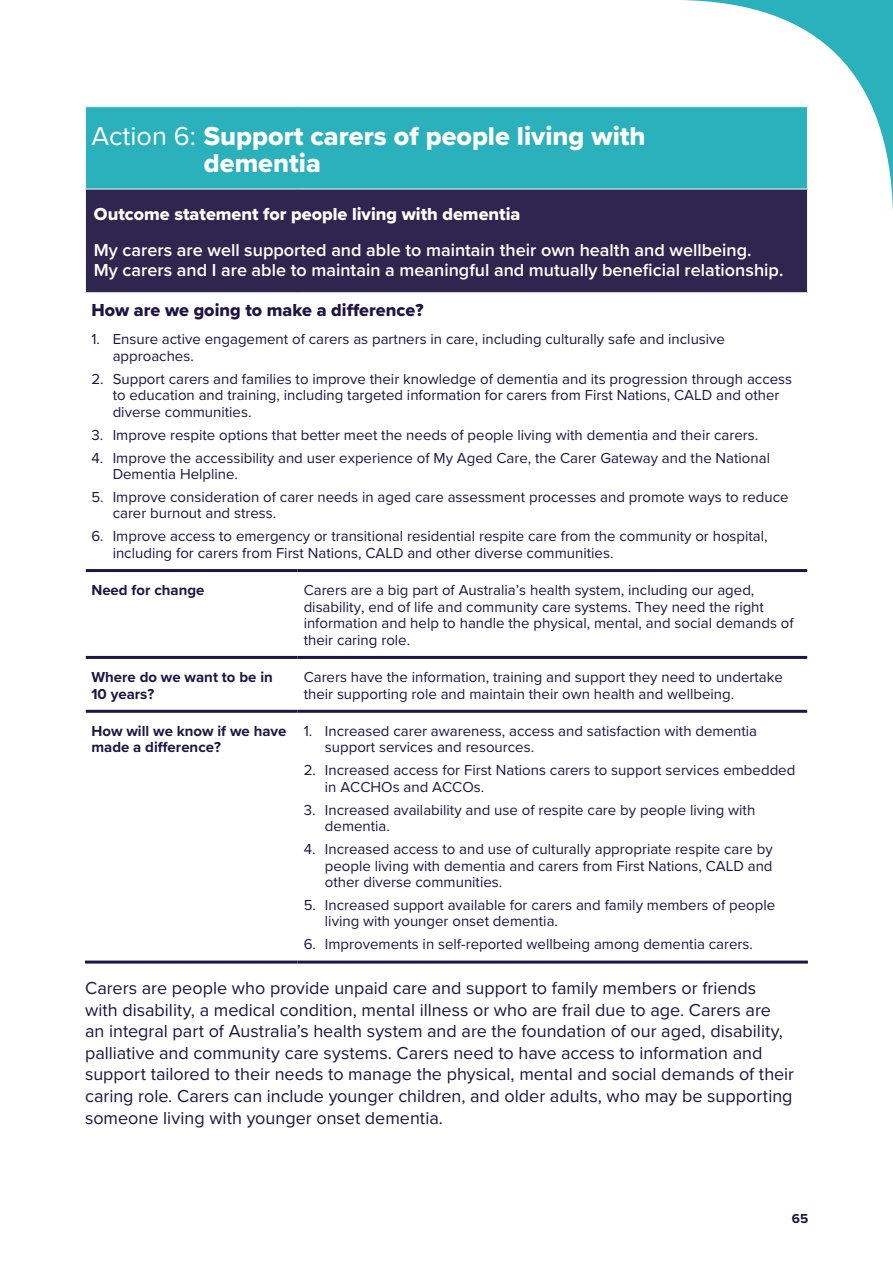
<style>
.page{position:relative;width:893px;height:1263px;background:#fff}
.page>*{position:absolute;margin:0;border:0;box-sizing:border-box;transform-origin:0 0}
.Body{font:27px/27px "Proxima Nova Extrabld";color:#fff}
.Body-2{font:18px/21.6px "Proxima Nova";color:#1e1545}
.Body-3{font:600 18px/36px "Proxima Nova";color:#fff}
.Body-4{font:18px "Proxima Nova Extrabld";color:#1e1545}
.Body-5{font:15px/16.5px "Proxima Nova";color:#1e1545}
.Body-6{font:700 15px/16.5px "Proxima Nova";color:#1e1545}
.t1{font:700 13.5px "Proxima Nova";color:#1e1545}
.s1{font-family:"Proxima Nova"}
.s2{font-family:"Proxima Nova Extrabld";font-weight:400}
</style>
<div class="page">
<svg style="left:702px;top:1px;width:190px;height:192px"></svg>
<hr style="left:680px;top:0;width:213px;height:1px;background:#2ab1bb">
<hr style="left:892px;top:0;width:1px;height:213px;background:#2ab1bb">
<div style="left:85px;top:107px;width:722px;height:82px;background:#2ab1bb"></div>
<div style="left:85px;top:189px;width:722px;height:104px;background:#2f264f"></div>
<svg style="left:86px;top:572px;width:721px;height:138px"></svg>
<hr style="left:85px;top:107px;width:1px;height:82px;background:#fff">
<hr style="left:298px;top:106px;width:510px;height:1px;background:#fff">
<hr style="left:807px;top:107px;width:1px;height:82px;background:#fff">
<hr style="left:85px;top:189px;width:213px;height:1px;background:#fff">
<hr style="left:85px;top:189px;width:1px;height:103px;background:#fff">
<hr style="left:298px;top:189px;width:510px;height:1px;background:#fff">
<hr style="left:807px;top:189px;width:1px;height:103px;background:#fff">
<hr style="left:85px;top:292px;width:213px;height:1px;background:#fff">
<hr style="left:298px;top:292px;width:510px;height:1px;background:#fff">
<hr style="left:297px;top:572px;width:1px;height:84px;background:#fff">
<hr style="left:297px;top:659px;width:1px;height:51px;background:#fff">
<hr style="left:86px;top:569px;width:212px;height:3px;background:#1e1545">
<hr style="left:298px;top:569px;width:509px;height:3px;background:#1e1545">
<hr style="left:86px;top:656px;width:212px;height:3px;background:#1e1545">
<hr style="left:298px;top:656px;width:509px;height:3px;background:#1e1545">
<hr style="left:86px;top:710px;width:212px;height:3px;background:#1e1545">
<hr style="left:298px;top:710px;width:509px;height:3px;background:#1e1545">
<hr style="left:85px;top:960px;width:213px;height:3px;background:#1e1545">
<hr style="left:298px;top:960px;width:510px;height:3px;background:#1e1545">
<p class="Body" style="left:204px;top:122px;width:443px;text-indent:-113px"><span class="s1">Action 6:</span> Support carers of people living with dementia</p>
<p class="Body-3" style="left:94px;top:196px;width:659px"><span class="s2">Outcome statement for people living with dementia<br></span>My carers are well supported and able to maintain their own health and wellbeing.</p>
<p class="Body-3" style="left:94px;top:251px;width:691px">My carers and I are able to maintain a meaningful and mutually beneficial relationship.</p>
<p class="Body-4" style="left:91px;top:296px;width:334px">How are we going to make a difference?</p>
<p class="Body-5" style="left:113px;top:330px;width:614px;text-indent:-21px">1. Ensure active engagement of carers as partners in care, including culturally safe and inclusive approaches.</p>
<p class="Body-5" style="left:113px;top:370px;width:681px;text-indent:-21px">2. Support carers and families to improve their knowledge of dementia and its progression through access to education and training, including targeted information for carers from First Nations, CALD and other diverse communities.</p>
<p class="Body-5" style="left:91px;top:426px;width:668px">3. Improve respite options that better meet the needs of people living with dementia and their carers.</p>
<p class="Body-5" style="left:113px;top:449px;width:659px;text-indent:-21px">4. Improve the accessibility and user experience of My Aged Care, the Carer Gateway and the National<br>Dementia Helpline.</p>
<p class="Body-5" style="left:113px;top:488px;width:677px;text-indent:-21px">5. Improve consideration of carer needs in aged care assessment processes and promote ways to reduce carer burnout and stress.</p>
<p class="Body-5" style="left:113px;top:527px;width:656px;text-indent:-21px">6. Improve access to emergency or transitional residential respite care from the community or hospital, including for carers from First Nations, CALD and other diverse communities.</p>
<p class="Body-6" style="left:91px;top:582px;width:114px">Need for change</p>
<p class="Body-5" style="left:304px;top:581px;width:492px">Carers are a big part of Australia’s health system, including our aged, disability, end of life and community care systems. They need the right information and help to handle the physical, mental, and social demands of their caring role.</p>
<p class="Body-6" style="left:91px;top:668px;width:183px">Where do we want to be in<br>10 years?</p>
<p class="Body-5" style="left:304px;top:668px;width:481px">Carers have the information, training and support they need to undertake their supporting role and maintain their own health and wellbeing.</p>
<p class="Body-6" style="left:91px;top:722px;width:197px">How will we know if we have made a difference?</p>
<p class="Body-5" style="left:325px;top:722px;width:434px;text-indent:-21px">1. Increased carer awareness, access and satisfaction with dementia support services and resources.</p>
<p class="Body-5" style="left:325px;top:761px;width:472px;text-indent:-21px">2. Increased access for First Nations carers to support services embedded in ACCHOs and ACCOs.</p>
<p class="Body-5" style="left:325px;top:801px;width:432px;text-indent:-21px">3. Increased availability and use of respite care by people living with dementia.</p>
<p class="Body-5" style="left:325px;top:840px;width:449px;text-align:justify;text-indent:-21px">4. Increased access to and use of culturally appropriate respite care by people living with dementia and carers from First Nations, CALD and other diverse communities.</p>
<p class="Body-5" style="left:325px;top:896px;width:452px;text-indent:-21px">5. Increased support available for carers and family members of people living with younger onset dementia.</p>
<p class="Body-5" style="left:304px;top:935px;width:451px">6. Improvements in self-reported wellbeing among dementia carers.</p>
<p class="Body-2" style="left:85px;top:976px;width:711px">Carers are people who provide unpaid care and support to family members or friends<br>with disability, a medical condition, mental illness or who are frail due to age. Carers are an integral part of Australia’s health system and are the foundation of our aged, disability, palliative and community care systems. Carers need to have access to information and support tailored to their needs to manage the physical, mental and social demands of their caring role. Carers can include younger children, and older adults, who may be supporting someone living with younger onset dementia.</p>
<p class="t1" style="left:792px;top:1208px;width:18px">65</p>
</div>
